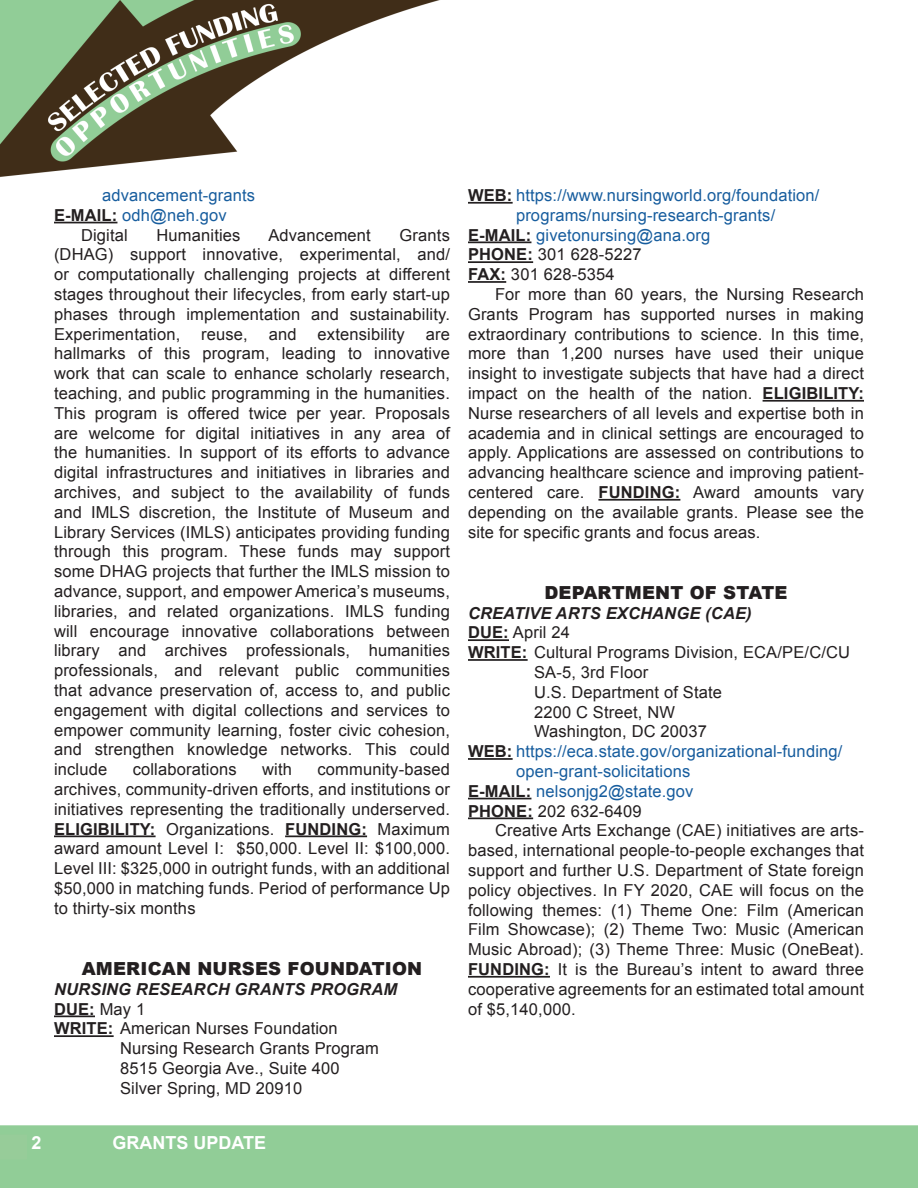
<style>
.page{position:relative;width:918px;height:1188px;background:#fff}
.page>*{position:absolute;margin:0;border:0;box-sizing:border-box;transform-origin:0 0}
.t1{font:900 18px "Arial";letter-spacing:.01em;color:#231f20}
.t2{font:700 18px "Arial";color:#fff}
.t3{font:16.5px/19.8px "Arial";letter-spacing:.01em;color:#231f20;text-align:justify}
.t4{font:16.5px "Arial";letter-spacing:.01em;color:#175d9e}
.t5{font:italic 700 16.5px "Arial";letter-spacing:.01em;color:#231f20}
.t6{font:700 16.5px "Arial";color:#231f20}
.s1{font-weight:700;color:#231f20}
.s2{font-weight:700}
.s3{font-weight:400}
</style>
<div class="page">
<img style="left:0;top:0;width:918px;height:1188px">
<div style="left:1px;top:1135px;width:25px;height:24px;background:#97cc99"></div>
<div style="left:0;top:1135px;width:27px;height:24px;border:2px solid #97cc99"></div>
<hr style="left:54px;top:222px;width:63px;height:1px;background:#231f20">
<hr style="left:54px;top:835px;width:102px;height:2px;background:#231f20">
<hr style="left:285px;top:835px;width:82px;height:2px;background:#231f20">
<hr style="left:54px;top:1015px;width:41px;height:2px;background:#231f20">
<hr style="left:54px;top:1035px;width:60px;height:2px;background:#231f20">
<hr style="left:468px;top:202px;width:45px;height:2px;background:#231f20">
<hr style="left:468px;top:241px;width:63px;height:2px;background:#231f20">
<hr style="left:468px;top:261px;width:65px;height:2px;background:#231f20">
<hr style="left:468px;top:281px;width:38px;height:2px;background:#231f20">
<hr style="left:763px;top:400px;width:101px;height:2px;background:#231f20">
<hr style="left:598px;top:499px;width:82px;height:2px;background:#231f20">
<hr style="left:468px;top:639px;width:41px;height:2px;background:#231f20">
<hr style="left:468px;top:659px;width:60px;height:2px;background:#231f20">
<hr style="left:468px;top:758px;width:45px;height:2px;background:#231f20">
<hr style="left:468px;top:798px;width:63px;height:1px;background:#231f20">
<hr style="left:468px;top:817px;width:65px;height:2px;background:#231f20">
<hr style="left:468px;top:976px;width:82px;height:2px;background:#231f20">
<p class="t4" style="left:102px;top:186px;width:155px">advancement-grants</p>
<p class="t4" style="left:54px;top:206px;width:174px"><span class="s1">E-MAIL:</span> odh@neh.gov</p>
<p class="t3" style="left:81px;top:225px;width:48px">Digital</p>
<p class="t3" style="left:157px;top:225px;width:86px">Humanities</p>
<p class="t3" style="left:268px;top:225px;width:104px">Advancement</p>
<p class="t3" style="left:54px;top:225px;width:397px;text-indent:346px">Grants (DHAG) support innovative, experimental, and/ or computationally challenging projects at different stages throughout their lifecycles, from early start-up phases through implementation and sustainability.<br>Experimentation,</p>
<p class="t3" style="left:201px;top:324px;width:48px">reuse,</p>
<p class="t3" style="left:269px;top:324px;width:29px">and</p>
<p class="t3" style="left:318px;top:324px;width:89px">extensibility</p>
<p class="t3" style="left:54px;top:324px;width:397px;text-indent:372px">are hallmarks of this program, leading to innovative work that can scale to enhance scholarly research, teaching, and public programming in the humanities.<br>This program is offered twice per year. Proposals are welcome for digital initiatives in any area of the humanities. In support of its efforts to advance digital infrastructures and initiatives in libraries and archives, and subject to the availability of funds and IMLS discretion, the Institute of Museum and Library Services (IMLS) anticipates providing funding through this program. These funds may support some DHAG projects that further the IMLS mission to advance, support, and empower America’s museums, libraries, and related organizations. IMLS funding will encourage innovative collaborations between library and archives professionals, humanities professionals, and relevant public communities that advance preservation of, access to, and public engagement with digital collections and services to empower community learning, foster civic cohesion, and strengthen knowledge networks. This could include</p>
<p class="t3" style="left:54px;top:760px;width:397px;text-indent:263px">community-based archives, community-driven efforts, and institutions or initiatives representing the traditionally underserved.<br><span class="s2">ELIGIBILITY:</span> Organizations. <span class="s2">FUNDING:</span> Maximum award amount Level I: $50,000. Level II: $100,000.<br>Level III: $325,000 in outright funds, with an additional $50,000 in matching funds. Period of performance Up to thirty-six months</p>
<p class="t3" style="left:133px;top:760px;width:105px">collaborations</p>
<p class="t3" style="left:262px;top:760px;width:31px">with</p>
<p class="t1" style="left:82px;top:955px;width:342px">AMERICAN NURSES FOUNDATION</p>
<p class="t5" style="left:54px;top:980px;width:345px">NURSING RESEARCH GRANTS PROGRAM</p>
<p class="t6" style="left:54px;top:1000px;width:93px">DUE: <span class="s3">May 1</span></p>
<p class="t3" style="left:54px;top:1019px;width:285px"><span class="s2">WRITE:</span> American Nurses Foundation</p>
<p class="t3" style="left:120px;top:1039px;width:260px">Nursing Research Grants Program</p>
<p class="t3" style="left:120px;top:1058px;width:221px">8515 Georgia Ave., Suite 400</p>
<p class="t3" style="left:120px;top:1078px;width:184px">Silver Spring, MD 20910</p>
<p class="t2" style="left:113px;top:1133px;width:155px">GRANTS UPDATE</p>
<p class="t4" style="left:468px;top:186px;width:353px"><span class="s1">WEB:</span> https://www.nursingworld.org/foundation/</p>
<p class="t4" style="left:516px;top:206px;width:261px">programs/nursing-research-grants/</p>
<p class="t4" style="left:468px;top:226px;width:244px"><span class="s1">E-MAIL:</span> givetonursing@ana.org</p>
<p class="t3" style="left:468px;top:245px;width:175px"><span class="s2">PHONE:</span> 301 628-5227</p>
<p class="t3" style="left:468px;top:265px;width:148px"><span class="s2">FAX:</span> 301 628-5354</p>
<p class="t3" style="left:495px;top:284px;width:370px">For more than 60 years, the Nursing Research</p>
<p class="t3" style="left:468px;top:304px;width:397px">Grants Program has supported nurses in making</p>
<p class="t3" style="left:468px;top:324px;width:397px">extraordinary contributions to science. In this time,</p>
<p class="t3" style="left:468px;top:344px;width:397px">more than 1,200 nurses have used their unique</p>
<p class="t3" style="left:468px;top:364px;width:397px">insight to investigate subjects that have had a direct</p>
<p class="t3" style="left:468px;top:383px;width:398px">impact on the health of the nation. <span class="s2">ELIGIBILITY:</span></p>
<p class="t3" style="left:468px;top:403px;width:397px">Nurse researchers of all levels and expertise both in</p>
<p class="t3" style="left:468px;top:423px;width:397px">academia and in clinical settings are encouraged to</p>
<p class="t3" style="left:468px;top:443px;width:397px">apply. Applications are assessed on contributions to</p>
<p class="t3" style="left:468px;top:463px;width:397px">advancing healthcare science and improving patient-</p>
<p class="t3" style="left:468px;top:482px;width:397px">centered care. <span class="s2">FUNDING:</span> Award amounts vary</p>
<p class="t3" style="left:468px;top:502px;width:397px">depending on the available grants. Please see the</p>
<p class="t3" style="left:468px;top:522px;width:294px">site for specific grants and focus areas.</p>
<p class="t1" style="left:544px;top:579px;width:245px">DEPARTMENT OF STATE</p>
<p class="t5" style="left:468px;top:604px;width:285px">CREATIVE ARTS EXCHANGE (CAE)</p>
<p class="t3" style="left:468px;top:623px;width:103px"><span class="s2">DUE:</span> April 24</p>
<p class="t3" style="left:468px;top:643px;width:384px"><span class="s2">WRITE:</span> Cultural Programs Division, ECA/PE/C/CU</p>
<p class="t3" style="left:534px;top:662px;width:116px">SA-5, 3rd Floor</p>
<p class="t3" style="left:534px;top:682px;width:190px">U.S. Department of State</p>
<p class="t3" style="left:534px;top:702px;width:143px">2200 C Street, NW</p>
<p class="t3" style="left:534px;top:722px;width:175px">Washington, DC 20037</p>
<p class="t4" style="left:468px;top:742px;width:376px"><span class="s1">WEB:</span> https://eca.state.gov/organizational-funding/</p>
<p class="t4" style="left:516px;top:762px;width:176px">open-grant-solicitations</p>
<p class="t4" style="left:468px;top:782px;width:227px"><span class="s1">E-MAIL:</span> nelsonjg2@state.gov</p>
<p class="t3" style="left:468px;top:801px;width:175px"><span class="s2">PHONE:</span> 202 632-6409</p>
<p class="t3" style="left:495px;top:821px;width:370px">Creative Arts Exchange (CAE) initiatives are arts-</p>
<p class="t3" style="left:468px;top:841px;width:397px">based, international people-to-people exchanges that</p>
<p class="t3" style="left:468px;top:860px;width:397px">support and further U.S. Department of State foreign</p>
<p class="t3" style="left:468px;top:880px;width:397px">policy objectives. In FY 2020, CAE will focus on the</p>
<p class="t3" style="left:468px;top:900px;width:397px">following themes: (1) Theme One: Film (American</p>
<p class="t3" style="left:468px;top:920px;width:397px">Film Showcase); (2) Theme Two: Music (American</p>
<p class="t3" style="left:468px;top:940px;width:397px">Music Abroad); (3) Theme Three: Music (OneBeat).</p>
<p class="t3" style="left:468px;top:959px;width:397px"><span class="s2">FUNDING:</span> It is the Bureau’s intent to award three</p>
<p class="t3" style="left:468px;top:979px;width:397px">cooperative agreements for an estimated total amount</p>
<p class="t3" style="left:468px;top:999px;width:109px">of $5,140,000.</p>
</div>
